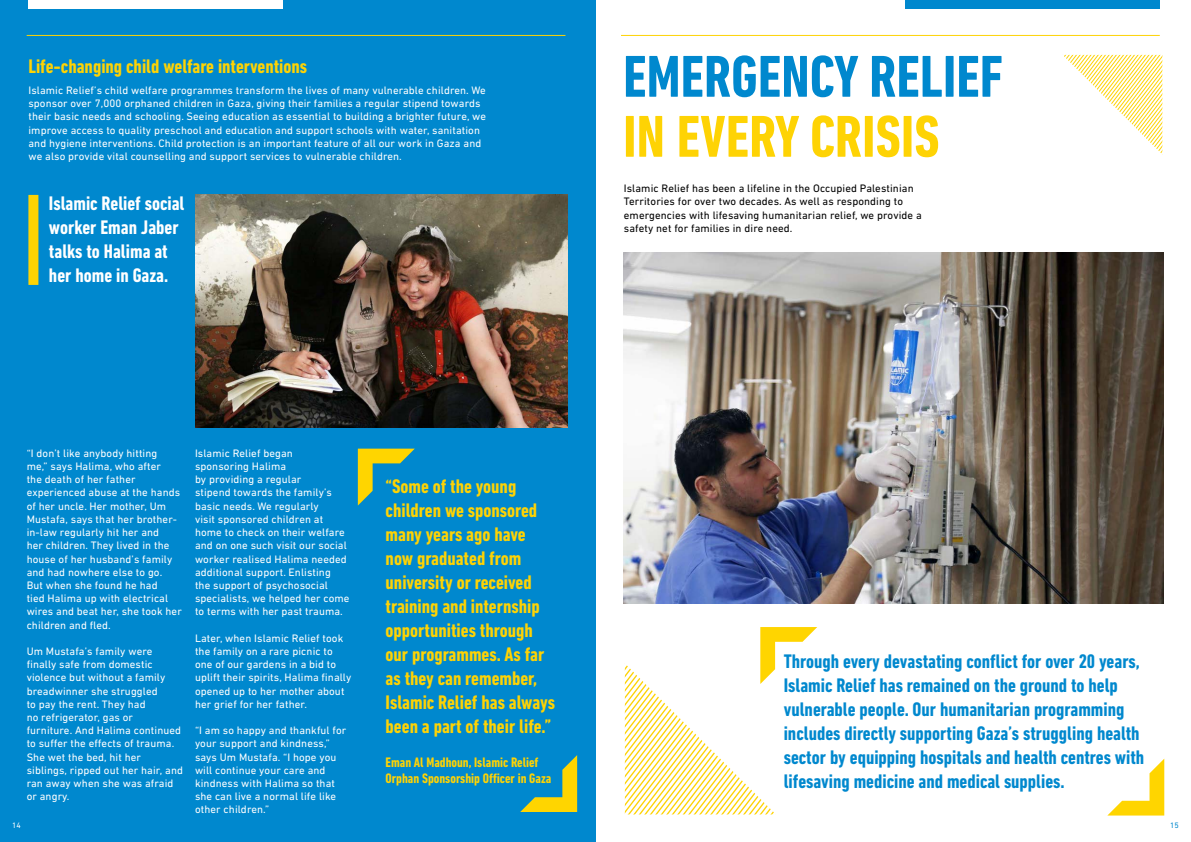
<style>
.page{position:relative;width:1191px;height:842px;background:#fff}
.page>*{position:absolute;margin:0;border:0;box-sizing:border-box;transform-origin:0 0}
.t1{font:700 condensed 60px/60px "DIN Next LT Pro";color:#0088ce}
.t2{font:700 condensed 20px/24px "DIN Next LT Pro";color:#0088ce}
.t3{font:700 condensed 20px/24px "DIN Next LT Pro";color:#fed304}
.t4{font:700 condensed 20px/24px "DIN Next LT Pro";color:#fff}
.t5{font:700 condensed 14px/16.8px "DIN Next LT Pro";color:#fed304}
.t6{font:11px/13.2px "DIN Next LT Pro";letter-spacing:.01em;color:#fff}
.t7{font:11px/13.2px "DIN Next LT Pro";letter-spacing:.01em;color:#000}
.t8{font:8px "DIN Next LT Pro";color:#fff}
.t9{font:8px "DIN Next LT Pro";color:#0088ce}
.s1{color:#fed304}
</style>
<div class="page">
<div style="left:0;top:0;width:595px;height:842px;background:#0088ce"></div>
<img style="left:195px;top:194px;width:372px;height:233px">
<div style="left:28px;top:1px;width:255px;height:8px;background:#fff"></div>
<div style="left:28px;top:195px;width:10px;height:90px;background:#fed304"></div>
<svg style="left:358px;top:449px;width:57px;height:57px"></svg>
<svg style="left:625px;top:627px;width:192px;height:187px"></svg>
<svg style="left:520px;top:755px;width:57px;height:57px"></svg>
<svg style="left:1108px;top:759px;width:56px;height:56px"></svg>
<hr style="left:621px;top:35px;width:538px;height:1px;background:#fed304">
<hr style="left:27px;top:35px;width:538px;height:1px;background:#fed304">
<div style="left:905px;top:0;width:254px;height:9px;background:#0088ce"></div>
<img style="left:623px;top:252px;width:540px;height:352px">
<svg style="left:1064px;top:55px;width:98px;height:98px"></svg>
<p class="t3" style="left:28px;top:54px;width:280px">Life-changing child welfare interventions</p>
<p class="t1" style="left:623px;top:46px;width:381px">EMERGENCY RELIEF<br><span class="s1">IN EVERY CRISIS</span></p>
<p class="t7" style="left:624px;top:182px;width:299px">Islamic Relief has been a lifeline in the Occupied Palestinian Territories for over two decades. As well as responding to emergencies with lifesaving humanitarian relief, we provide a safety net for families in dire need.</p>
<p class="t6" style="left:28px;top:84px;width:459px">Islamic Relief’s child welfare programmes transform the lives of many vulnerable children. We sponsor over 7,000 orphaned children in Gaza, giving their families a regular stipend towards their basic needs and schooling. Seeing education as essential to building a brighter future, we improve access to quality preschool and education and support schools with water, sanitation and hygiene interventions. Child protection is an important feature of all our work in Gaza and we also provide vital counselling and support services to vulnerable children.</p>
<p class="t4" style="left:49px;top:191px;width:137px">Islamic Relief social worker Eman Jaber</p>
<p class="t4" style="left:49px;top:239px;width:120px">talks to Halima at</p>
<p class="t4" style="left:49px;top:263px;width:121px">her home in Gaza.</p>
<p class="t6" style="left:27px;top:446px;width:157px">“I don’t like anybody hitting<br>me,” says Halima, who after<br>the death of her father experienced abuse at the hands of her uncle. Her mother, Um<br>Mustafa, says that her brother&shy;in-law regularly hit her and<br>her children. They lived in the house of her husband’s family and had nowhere else to go.<br>But when she found he had<br>tied Halima up with electrical wires and beat her, she took her children and fled.</p>
<p class="t6" style="left:27px;top:644px;width:158px">Um Mustafa’s family were finally safe from domestic violence but without a family breadwinner she struggled<br>to pay the rent. They had<br>no refrigerator, gas or<br>furniture. And Halima continued to suffer the effects of trauma.<br>She wet the bed, hit her siblings, ripped out her hair, and ran away when she was afraid or angry.</p>
<p class="t6" style="left:195px;top:446px;width:156px">Islamic Relief began sponsoring Halima<br>by providing a regular<br>stipend towards the family’s basic needs. We regularly<br>visit sponsored children at home to check on their welfare and on one such visit our social worker realised Halima needed additional support. Enlisting<br>the support of psychosocial specialists, we helped her come to terms with her past trauma.</p>
<p class="t6" style="left:195px;top:631px;width:158px">Later, when Islamic Relief took the family on a rare picnic to one of our gardens in a bid to uplift their spirits, Halima finally opened up to her mother about her grief for her father.</p>
<p class="t6" style="left:195px;top:724px;width:153px">“I am so happy and thankful for your support and kindness,” says Um Mustafa. “I hope you will continue your care and kindness with Halima so that she can live a normal life like other children.”</p>
<p class="t3" style="left:385px;top:474px;width:171px">“Some of the young children we sponsored many years ago have now graduated from university or received training and internship opportunities through our programmes. As far as they can remember,<br>Islamic Relief has always been a part of their life.”</p>
<p class="t5" style="left:385px;top:753px;width:167px">Eman Al Madhoun, Islamic Relief<br>Orphan Sponsorship Officer in Gaza</p>
<p class="t2" style="left:783px;top:649px;width:362px">Through every devastating conflict for over 20 years, Islamic Relief has remained on the ground to help vulnerable people. Our humanitarian programming includes directly supporting Gaza’s struggling health sector by equipping hospitals and health centres with lifesaving medicine and medical supplies.</p>
<p class="t8" style="left:12px;top:821px;width:10px">14</p>
<p class="t9" style="left:1170px;top:821px;width:10px">15</p>
</div>
